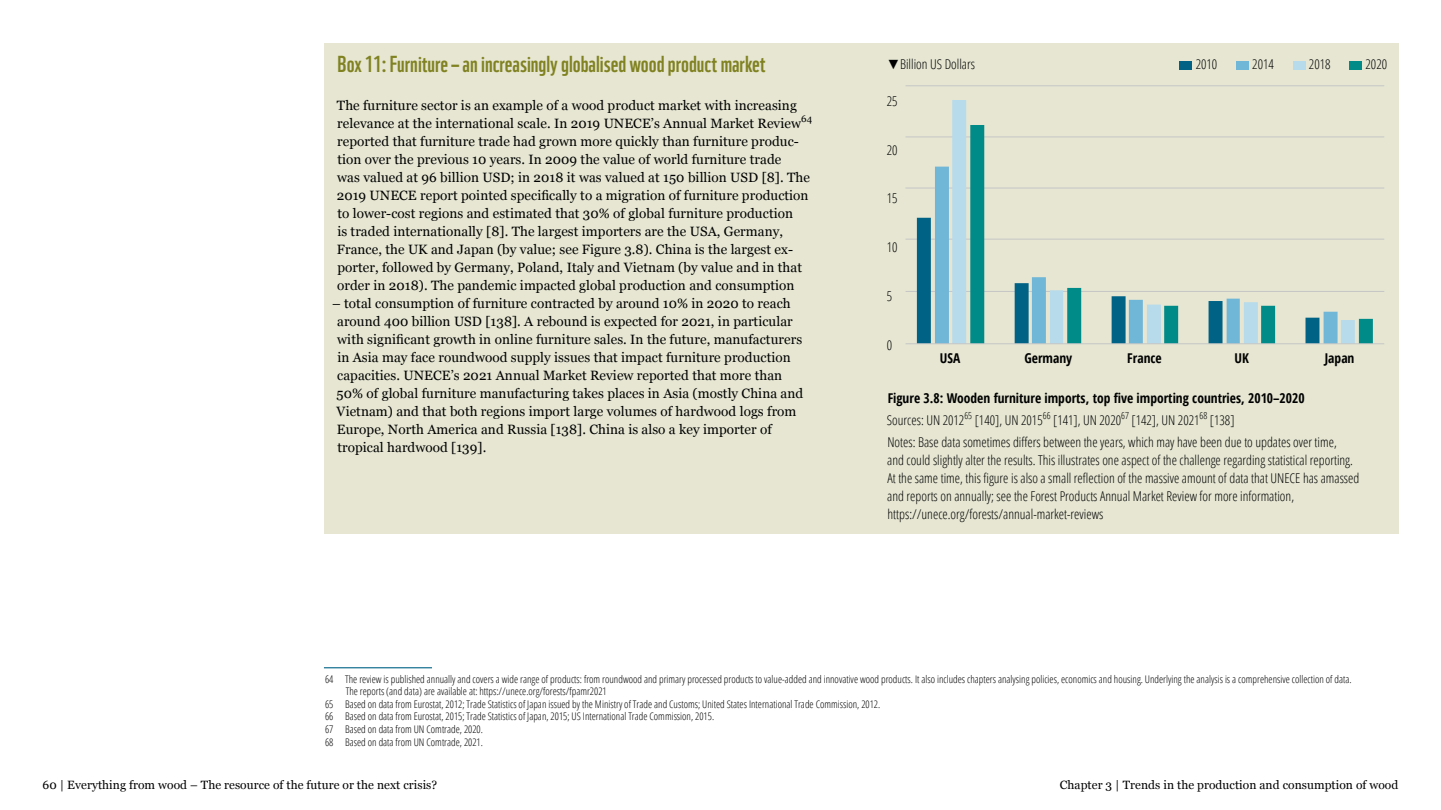
<style>
.page{position:relative;width:1441px;height:810px;background:#fff}
.page>*{position:absolute;margin:0;border:0;box-sizing:border-box;transform-origin:0 0}
.Head_Box_Informat{font:22.5px "WWF";color:#808221}
.Copy_9_für_16_9_w{font:13.5px/18px "Georgia";letter-spacing:.005em;color:#000}
.Infotext_Grafik_O{font:300 13.5px/18px "Open Sans Condensed";color:#000}
.Infotext_Grafik_O-2{font:700 condensed 13.5px "Open Sans";color:#000}
.t1{font:12px "Georgia";letter-spacing:.005em;color:#000}
.Quelle_auf_Seite{font:300 10.5px/12.6px "Open Sans Condensed";color:#000}
.s1{font-family:"Arial";font-weight:900}
</style>
<div class="page">
<div style="left:324px;top:44px;width:1073px;height:490px;background:#e6e6d3"></div>
<hr style="left:324px;top:667px;width:108px;height:1px;background:#006386">
<hr style="left:905px;top:86px;width:478px;height:1px;background:#c6c6c6">
<hr style="left:905px;top:137px;width:478px;height:1px;background:#c6c6c6">
<hr style="left:905px;top:188px;width:478px;height:1px;background:#c6c6c6">
<hr style="left:905px;top:239px;width:478px;height:1px;background:#c6c6c6">
<hr style="left:905px;top:291px;width:478px;height:1px;background:#c6c6c6">
<svg style="left:916px;top:218px;width:18px;height:126px;fill:#006386"></svg>
<svg style="left:934px;top:167px;width:18px;height:177px;fill:#70b6d6"></svg>
<svg style="left:952px;top:100px;width:18px;height:244px;fill:#b7dbeb"></svg>
<svg style="left:970px;top:125px;width:402px;height:219px"></svg>
<hr style="left:905px;top:344px;width:478px;height:1px;background:#c6c6c6">
<div style="left:1179px;top:61px;width:12px;height:8px;background:#006386"></div>
<div style="left:1235px;top:61px;width:13px;height:8px;background:#70b6d6"></div>
<div style="left:1292px;top:61px;width:13px;height:8px;background:#b7dbeb"></div>
<div style="left:1348px;top:61px;width:13px;height:8px;background:#008a88"></div>
<p class="Head_Box_Informat" style="left:337px;top:49px;width:429px">Box 11: Furniture – an increasingly globalised wood product market</p>
<p class="Copy_9_für_16_9_w" style="left:337px;top:96px;width:477px">The furniture sector is an example of a wood product market with increasing relevance at the international scale. In 2019 UNECE’s Annual Market Review<sup>64 </sup>reported that furniture trade had grown more quickly than furniture produc&shy;tion over the previous 10 years. In 2009 the value of world furniture trade<br>was valued at 96 billion USD; in 2018 it was valued at 150 billion USD [8]. The 2019 UNECE report pointed specifically to a migration of furniture production to lower-cost regions and estimated that 30% of global furniture production<br>is traded internationally [8]. The largest importers are the USA, Germany, France, the UK and Japan (by value; see Figure 3.8). China is the largest ex&shy;porter, followed by Germany, Poland, Italy and Vietnam (by value and in that order in 2018). The pandemic impacted global production and consumption</p>
<p class="Copy_9_für_16_9_w" style="left:336px;top:294px;width:468px;text-indent:-4px">– total consumption of furniture contracted by around 10% in 2020 to reach around 400 billion USD [138]. A rebound is expected for 2021, in particular with significant growth in online furniture sales. In the future, manufacturers in Asia may face roundwood supply issues that impact furniture production capacities. UNECE’s 2021 Annual Market Review reported that more than 50% of global furniture manufacturing takes places in Asia (mostly China and Vietnam) and that both regions import large volumes of hardwood logs from Europe, North America and Russia [138]. China is also a key importer of tropical hardwood [139].</p>
<p class="Infotext_Grafik_O" style="left:886px;top:55px;width:90px"><span class="s1">▼</span>Billion US Dollars</p>
<p class="Infotext_Grafik_O" style="left:886px;top:91px;width:12px">25</p>
<p class="Infotext_Grafik_O" style="left:886px;top:140px;width:12px">20</p>
<p class="Infotext_Grafik_O" style="left:886px;top:189px;width:12px">15</p>
<p class="Infotext_Grafik_O" style="left:886px;top:238px;width:12px">10</p>
<p class="Infotext_Grafik_O" style="left:886px;top:286px;width:7px">5</p>
<p class="Infotext_Grafik_O" style="left:886px;top:335px;width:7px">0</p>
<p class="Infotext_Grafik_O" style="left:1195px;top:55px;width:23px">2010</p>
<p class="Infotext_Grafik_O" style="left:1251px;top:55px;width:23px">2014</p>
<p class="Infotext_Grafik_O" style="left:1308px;top:55px;width:23px">2018</p>
<p class="Infotext_Grafik_O" style="left:1365px;top:55px;width:23px">2020</p>
<p class="Infotext_Grafik_O-2" style="left:939px;top:349px;width:22px">USA</p>
<p class="Infotext_Grafik_O-2" style="left:1024px;top:349px;width:49px">Germany</p>
<p class="Infotext_Grafik_O-2" style="left:1127px;top:349px;width:36px">France</p>
<p class="Infotext_Grafik_O-2" style="left:1234px;top:349px;width:16px">UK</p>
<p class="Infotext_Grafik_O-2" style="left:1324px;top:349px;width:31px">Japan</p>
<p class="Infotext_Grafik_O-2" style="left:887px;top:388px;width:418px">Figure 3.8: Wooden furniture imports, top five importing countries, 2010–2020</p>
<p class="Infotext_Grafik_O" style="left:886px;top:410px;width:349px">Sources: UN 2012<sup>65</sup> [140], UN 2015<sup>66</sup> [141], UN 2020<sup>67</sup> [142], UN 2021<sup>68</sup> [138]</p>
<p class="Infotext_Grafik_O" style="left:887px;top:433px;width:473px">Notes: Base data sometimes differs between the years, which may have been due to updates over time,<br>and could slightly alter the results. This illustrates one aspect of the challenge regarding statistical reporting.<br>At the same time, this figure is also a small reflection of the massive amount of data that UNECE has amassed and reports on annually; see the Forest Products Annual Market Review for more information, https://unece.org/forests/annual-market-reviews</p>
<p class="Quelle_auf_Seite" style="left:345px;top:672px;width:1007px;text-indent:-21px">64 The review is published annually and covers a wide range of products: from roundwood and primary processed products to value-added and innovative wood products. It also includes chapters analysing policies, economics and housing. Underlying the analysis is a comprehensive collection of data.<br>The reports (and data) are available at: https://unece.org/forests/fpamr2021</p>
<p class="Quelle_auf_Seite" style="left:325px;top:697px;width:556px">65 Based on data from Eurostat, 2012; Trade Statistics of Japan issued by the Ministry of Trade and Customs; United States International Trade Commission, 2012.</p>
<p class="Quelle_auf_Seite" style="left:325px;top:710px;width:390px">66 Based on data from Eurostat, 2015; Trade Statistics of Japan, 2015; US International Trade Commission, 2015.</p>
<p class="Quelle_auf_Seite" style="left:325px;top:722px;width:159px">67 Based on data from UN Comtrade, 2020.</p>
<p class="Quelle_auf_Seite" style="left:325px;top:735px;width:159px">68 Based on data from UN Comtrade, 2021.</p>
<p class="t1" style="left:43px;top:776px;width:396px">60 | Everything from wood – The resource of the future or the next crisis?</p>
<p class="t1" style="left:1059px;top:776px;width:340px">Chapter 3 | Trends in the production and consumption of wood</p>
</div>
